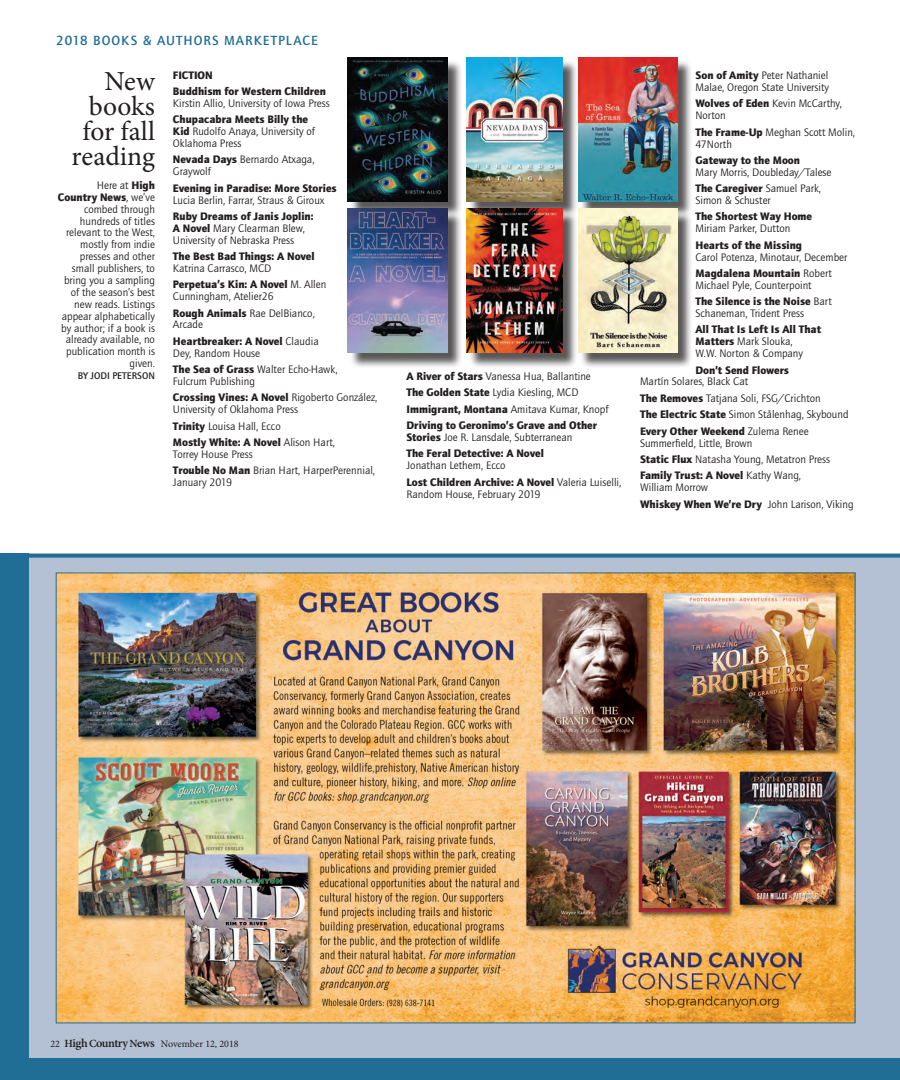
<style>
.page{position:relative;width:900px;height:1080px;background:#fff}
.page>*{position:absolute;margin:0;border:0;box-sizing:border-box;transform-origin:0 0}
.t1{font:27.5px/25px "Minion Pro";color:#231f20;text-align:right}
.t2{font:500 13.75px "ITC Quay Sans";letter-spacing:.075em;color:#206d96}
.t3{font:11.25px/11.9px "ITC Quay Sans";color:#231f20}
.t4{font:900 11.25px/16.4px "Quay Sans";color:#231f20}
.t5{font:10px "Minion Pro";color:#231f20}
.t6{font:500 10px "ITC Quay Sans";color:#231f20}
.s1{font-family:"Quay Sans";font-weight:900}
.s2{font-family:"ITC Quay Sans";font-weight:400}
.s3{font-weight:600;font-size:11px}
.s4{font-weight:600;font-size:12.25px}
</style>
<div class="page">
<div style="left:0;top:553px;width:900px;height:527px;background:#206d96"></div>
<div style="left:29px;top:553px;width:871px;height:505px;background:#b4c1d5"></div>
<svg style="left:29px;top:554px;width:871px;height:4px;background:#2d749b"></svg>
<img style="left:58px;top:575px;width:795px;height:446px">
<div style="left:350px;top:59px;width:113px;height:158px;background:#231f20;opacity:.75"></div>
<img style="left:348px;top:58px;width:99px;height:144px">
<div style="left:468px;top:59px;width:110px;height:158px;background:#231f20;opacity:.75"></div>
<img style="left:466px;top:58px;width:96px;height:144px">
<div style="left:580px;top:59px;width:113px;height:158px;background:#231f20;opacity:.75"></div>
<img style="left:578px;top:58px;width:99px;height:144px">
<div style="left:350px;top:211px;width:113px;height:157px;background:#231f20;opacity:.75"></div>
<img style="left:348px;top:209px;width:99px;height:144px">
<div style="left:468px;top:211px;width:110px;height:157px;background:#231f20;opacity:.75"></div>
<img style="left:467px;top:209px;width:95px;height:144px">
<div style="left:580px;top:211px;width:113px;height:158px;background:#231f20;opacity:.75"></div>
<img style="left:578px;top:209px;width:99px;height:144px">
<p class="t2" style="left:56px;top:33px;width:263px">2018 BOOKS &amp; AUTHORS MARKETPLACE</p>
<p class="t1" style="left:72px;top:69px;width:85px">New books for fall reading</p>
<p class="t3" style="left:58px;top:179px;width:99px;text-align:right">Here at <span class="s1">High<br>Country News</span>, we’ve combed through hundreds of titles relevant to the West, mostly from indie presses and other small publishers, to bring you a sampling of the season’s best new reads. Listings appear alphabetically by author; if a book is already available, no publication month is given.</p>
<p class="t6" style="left:78px;top:370px;width:79px">BY JODI PETERSON</p>
<p class="t4" style="left:173px;top:67px;width:154px">FICTION<br>Buddhism for Western Children</p>
<p class="t3" style="left:173px;top:95px;width:158px;line-height:16.4px">Kirstin Allio, University of Iowa Press<br><span class="s1">Chupacabra Meets Billy the</span></p>
<p class="t3" style="left:173px;top:126px;width:144px"><span class="s1">Kid</span> Rudolfo Anaya, University of<br>Oklahoma Press</p>
<p class="t3" style="left:173px;top:154px;width:143px"><span class="s1">Nevada Days</span> Bernardo Atxaga,<br>Graywolf</p>
<p class="t3" style="left:173px;top:182px;width:165px"><span class="s1">Evening in Paradise: More Stories<br></span>Lucia Berlin, Farrar, Straus &amp; Giroux</p>
<p class="t3" style="left:173px;top:210px;width:142px"><span class="s1">Ruby Dreams of Janis Joplin:<br>A Novel</span> Mary Clearman Blew,<br>University of Nebraska Press</p>
<p class="t4" style="left:173px;top:250px;width:143px;line-height:11.9px">The Best Bad Things: A Novel<br><span class="s2">Katrina Carrasco, MCD</span></p>
<p class="t3" style="left:173px;top:279px;width:155px"><span class="s1">Perpetua’s Kin: A Novel</span> M. Allen<br>Cunningham, Atelier26</p>
<p class="t3" style="left:173px;top:307px;width:143px"><span class="s1">Rough Animals</span> Rae DelBianco,<br>Arcade</p>
<p class="t3" style="left:173px;top:335px;width:147px"><span class="s1">Heartbreaker: A Novel</span> Claudia<br>Dey, Random House</p>
<p class="t3" style="left:173px;top:363px;width:166px"><span class="s1">The Sea of Grass</span> Walter Echo-Hawk,<br>Fulcrum Publishing</p>
<p class="t3" style="left:173px;top:392px;width:206px"><span class="s1">Crossing Vines: A Novel</span> Rigoberto González,<br>University of Oklahoma Press</p>
<p class="t3" style="left:173px;top:418px;width:164px;line-height:16.4px"><span class="s1">Trinity</span> Louisa Hall, Ecco<br><span class="s1">Mostly White: A Novel</span> Alison Hart,</p>
<p class="t3" style="left:173px;top:446px;width:204px;line-height:16.4px">Torrey House Press<br><span class="s1">Trouble No Man</span> Brian Hart, HarperPerennial,</p>
<p class="t3" style="left:173px;top:477px;width:61px">January 2019</p>
<p class="t4" style="left:407px;top:368px;width:204px">A River of Stars <span class="s2">Vanessa Hua, Ballantine </span>The Golden State <span class="s2">Lydia Kiesling, MCD </span>Immigrant, Montana <span class="s2">Amitava Kumar, Knopf </span>Driving to Geronimo’s Grave and Other</p>
<p class="t4" style="left:407px;top:429px;width:167px">Stories <span class="s2">Joe R. Lansdale, Subterranean<br></span>The Feral Detective: A Novel</p>
<p class="t3" style="left:407px;top:457px;width:216px;line-height:16.4px">Jonathan Lethem, Ecco<br><span class="s1">Lost Children Archive: A Novel</span> Valeria Luiselli,</p>
<p class="t3" style="left:407px;top:488px;width:135px">Random House, February 2019</p>
<p class="t3" style="left:695px;top:70px;width:135px"><span class="s1">Son of Amity</span> Peter Nathaniel<br>Malae, Oregon State University</p>
<p class="t3" style="left:695px;top:98px;width:148px"><span class="s1">Wolves of Eden</span> Kevin McCarthy,<br>Norton</p>
<p class="t3" style="left:695px;top:126px;width:161px"><span class="s1">The Frame-Up</span> Meghan Scott Molin,<br>47North</p>
<p class="t3" style="left:695px;top:154px;width:138px"><span class="s1">Gateway to the Moon<br></span>Mary Morris, Doubleday/Talese</p>
<p class="t3" style="left:695px;top:183px;width:127px"><span class="s1">The Caregiver</span> Samuel Park,<br>Simon &amp; Schuster</p>
<p class="t3" style="left:695px;top:211px;width:118px"><span class="s1">The Shortest Way Home<br></span>Miriam Parker, Dutton</p>
<p class="t3" style="left:695px;top:239px;width:153px"><span class="s1">Hearts of the Missing<br></span>Carol Potenza, Minotaur, December</p>
<p class="t3" style="left:695px;top:267px;width:138px"><span class="s1">Magdalena Mountain</span> Robert<br>Michael Pyle, Counterpoint</p>
<p class="t3" style="left:695px;top:296px;width:138px"><span class="s1">The Silence is the Noise</span> Bart<br>Schaneman, Trident Press</p>
<p class="t4" style="left:695px;top:324px;width:127px;line-height:11.9px">All That Is Left Is All That<br>Matters <span class="s2">Mark Slouka,<br>W.W. Norton &amp; Company</span></p>
<p class="t3" style="left:640px;top:364px;width:151px;text-indent:55px"><span class="s1">Don’t Send Flowers<br></span>Martín Solares, Black Cat</p>
<p class="t3" style="left:640px;top:390px;width:210px;line-height:16.4px"><span class="s1">The Removes</span> Tatjana Soli, FSG/Crichton<br><span class="s1">The Electric State</span> Simon Stålenhag, Skybound<br><span class="s1">Every Other Weekend</span> Zulema Renee</p>
<p class="t3" style="left:640px;top:435px;width:192px;line-height:16.4px">Summerfield, Little, Brown<br><span class="s1">Static Flux</span> Natasha Young, Metatron Press<br><span class="s1">Family Trust: A Novel</span> Kathy Wang,</p>
<p class="t3" style="left:640px;top:479px;width:215px;line-height:16.4px">William Morrow<br><span class="s1">Whiskey When We’re Dry</span> John Larison, Viking</p>
<p class="t5" style="left:50px;top:1037px;width:190px">22 <span class="s3">H</span><span class="s4">igh</span><span class="s3">C</span><span class="s4">ountry</span><span class="s3">N</span><span class="s4">ews</span> November 12, 2018</p>
</div>
